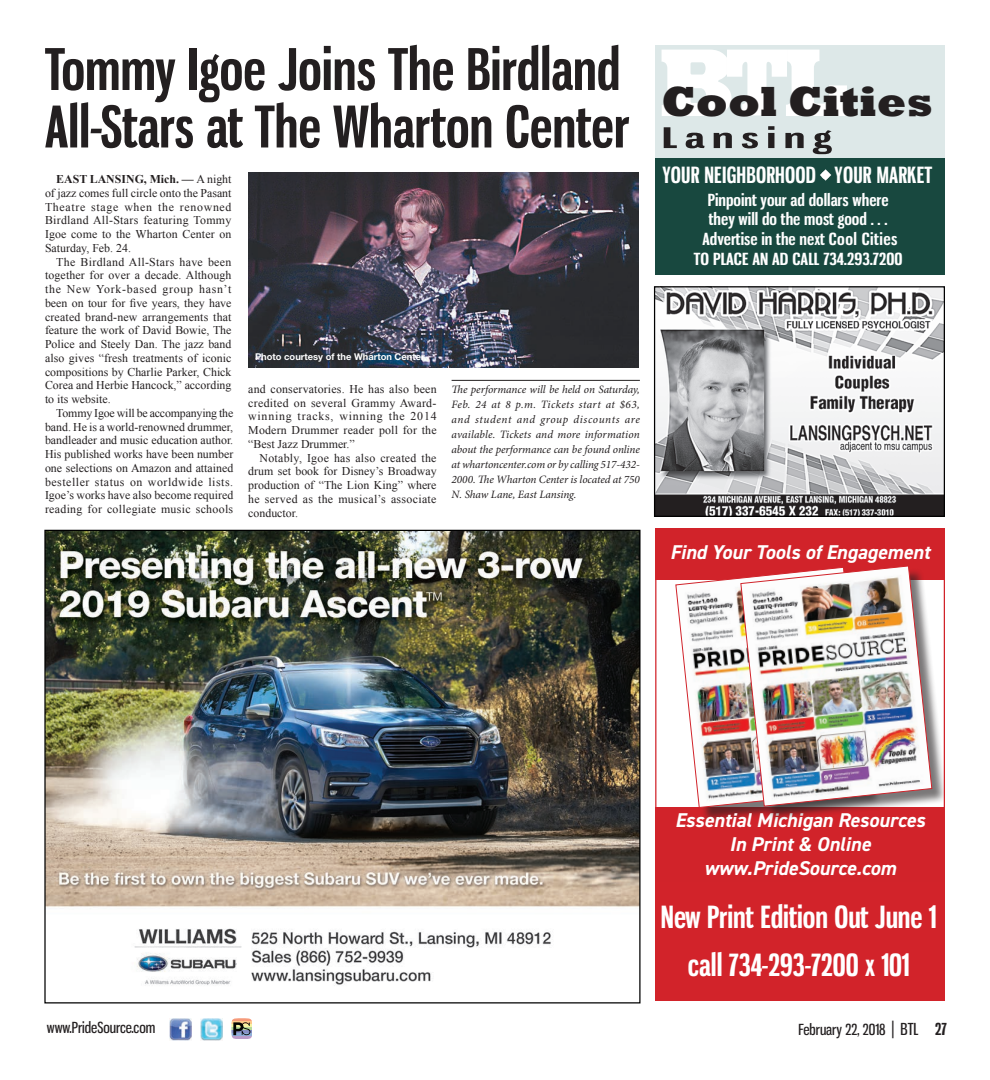
<style>
.page{position:relative;width:990px;height:1080px;background:#fff}
.page>*{position:absolute;margin:0;border:0;box-sizing:border-box;transform-origin:0 0}
.Headline_1_-_Large{font:700 56.25px/57.5px "Gnuolane Rg";color:#231f20}
.t1{font:800 42.88px "Rockwell";color:#231f20}
.Headline_1_-_Large-2{font:700 30px "Gnuolane Rg";color:#fff}
.t2{font:700 27.88px "Gnuolane Rg";letter-spacing:.14em;color:#231f20;scale:1.86 1}
.t3{font:700 21.88px "Gnuolane Rg";letter-spacing:.01em;color:#fff}
.t4{font:italic 700 20px/24px "DIN2014";color:#fff;text-align:center}
.t5{font:700 16.38px/19.6px "Gnuolane Rg";color:#fff;text-align:center;scale:1.09 1}
.t6{font:15px "Gnuolane Rg";color:#231f20}
.Body_Copy{font:11.88px/13.8px "Times New Roman";letter-spacing:.01em;color:#231f20;text-align:justify}
.Tag_Line{font:italic 11.25px/15px "Minion Pro";letter-spacing:-.005em;color:#231f20;text-align:justify}
.Photo_Caption_-_on_p{font:700 9.38px "Helvetica Neue LT Std";color:#fff}
.s1{font-weight:700}
.s2{font-size:17.5px}
.s3{font-size:16.25px}
.s4{font-weight:700;font-size:16.25px}
</style>
<div class="page">
<img style="left:201px;top:1018px;width:21px;height:22px">
<img style="left:170px;top:1018px;width:21px;height:22px">
<hr style="left:231px;top:1018px;width:21px;height:3px;background:#f69a7a">
<hr style="left:231px;top:1021px;width:21px;height:3px;background:#fdc88a">
<hr style="left:231px;top:1024px;width:21px;height:3px;background:#f6f3a2">
<hr style="left:231px;top:1027px;width:21px;height:3px;background:#b7d99b">
<hr style="left:231px;top:1030px;width:21px;height:3px;background:#868fc4">
<hr style="left:231px;top:1033px;width:21px;height:3px;background:#8fafd8">
<hr style="left:231px;top:1036px;width:21px;height:3px;background:#bb9cc9">
<svg style="left:233px;top:1022px;width:17px;height:13px"></svg>
<img style="left:656px;top:288px;width:287px;height:227px">
<div style="left:654px;top:286px;width:291px;height:231px;border:1px solid #000"></div>
<div style="left:655px;top:45px;width:290px;height:206px;background:#dde8e8"></div>
<div style="left:655px;top:158px;width:290px;height:116px;background:#18483f"></div>
<svg style="left:662px;top:50px;width:185px;height:66px"></svg>
<svg style="left:820px;top:169px;width:11px;height:12px"></svg>
<div style="left:655px;top:528px;width:290px;height:473px;background:#d2232a"></div>
<div style="left:655px;top:580px;width:290px;height:227px;background:#fff"></div>
<div style="left:678px;top:569px;width:204px;height:254px;background:#231f20;opacity:.6"></div>
<img style="left:675px;top:569px;width:68px;height:239px">
<div style="left:743px;top:568px;width:202px;height:254px;background:#231f20;opacity:.6"></div>
<img style="left:740px;top:566px;width:192px;height:241px">
<div style="left:655px;top:530px;width:290px;height:351px;border:1px solid #d1232a"></div>
<img style="left:46px;top:532px;width:593px;height:453px">
<hr style="left:452px;top:380px;width:188px;height:1px;background:#231f20">
<img style="left:248px;top:173px;width:391px;height:195px">
<p class="Headline_1_-_Large" style="left:45px;top:40px;width:586px">Tommy Igoe Joins The Birdland<br>All-Stars at The Wharton Center</p>
<p class="Body_Copy" style="left:45px;top:172px;width:188px;text-indent:11px"><span class="s1">EAST LANSING, Mich. —</span> A night of jazz comes full circle onto the Pasant Theatre stage when the renowned Birdland All-Stars featuring Tommy Igoe come to the Wharton Center on Saturday, Feb. 24.</p>
<p class="Body_Copy" style="left:45px;top:255px;width:188px;text-indent:11px">The Birdland All-Stars have been together for over a decade. Although the New York-based group hasn’t been on tour for five years, they have created brand-new arrangements that feature the work of David Bowie, The Police and Steely Dan. The jazz band also gives “fresh treatments of iconic compositions by Charlie Parker, Chick Corea and Herbie Hancock,” according to its website.</p>
<p class="Body_Copy" style="left:45px;top:406px;width:190px;text-indent:11px">Tommy Igoe will be accompanying the band. He is a world-renowned drummer, bandleader and music education author.<br>His published works have been number one selections on Amazon and attained besteller status on worldwide lists.<br>Igoe’s works have also become required reading for collegiate music schools</p>
<p class="Photo_Caption_-_on_p" style="left:255px;top:351px;width:173px">Photo courtesy of the Wharton Center.</p>
<p class="Body_Copy" style="left:248px;top:382px;width:190px">and conservatories. He has also been credited on several Grammy Award&shy;winning tracks, winning the 2014<br>Modern Drummer reader poll for the “Best Jazz Drummer.”</p>
<p class="Body_Copy" style="left:248px;top:451px;width:190px;text-indent:11px">Notably, Igoe has also created the drum set book for Disney’s Broadway production of “The Lion King” where he served as the musical’s associate conductor.</p>
<p class="Tag_Line" style="left:452px;top:382px;width:190px">The performance will be held on Saturday, Feb. 24 at 8 p.m. Tickets start at $63, and student and group discounts are available. Tickets and more information about the performance can be found online at whartoncenter.com or by calling 517-432- 2000. The Wharton Center is located at 750<br>N. Shaw Lane, East Lansing.</p>
<p class="t1" style="left:662px;top:77px;width:273px">Cool Cities</p>
<p class="t2" style="left:662px;top:121px;width:93px">Lansing</p>
<p class="t3" style="left:662px;top:162px;width:271px">YOUR NEIGHBORHOOD • YOUR MARKET</p>
<p class="t5" style="left:694px;top:190px;width:193px">Pinpoint your ad dollars where they will do the most good . . .<br>Advertise in the next Cool Cities<br>TO PLACE AN AD CALL 734.293.7200</p>
<p class="t4" style="left:670px;top:540px;width:261px">Find Your Tools of Engagement</p>
<p class="t4" style="left:675px;top:808px;width:252px">Essential Michigan Resources<br>In Print &amp; Online www.PrideSource.com</p>
<p class="Headline_1_-_Large-2" style="left:661px;top:899px;width:277px">New Print Edition Out June 1</p>
<p class="Headline_1_-_Large-2" style="left:688px;top:947px;width:223px">call 734-293-7200 x 101</p>
<p class="t6" style="left:47px;top:1019px;width:110px">www.PrideSource.com</p>
<p class="t6" style="left:799px;top:1021px;width:150px">February 22, 2018 <span class="s2">|</span> <span class="s3">BTL</span> <span class="s4">27</span></p>
</div>
